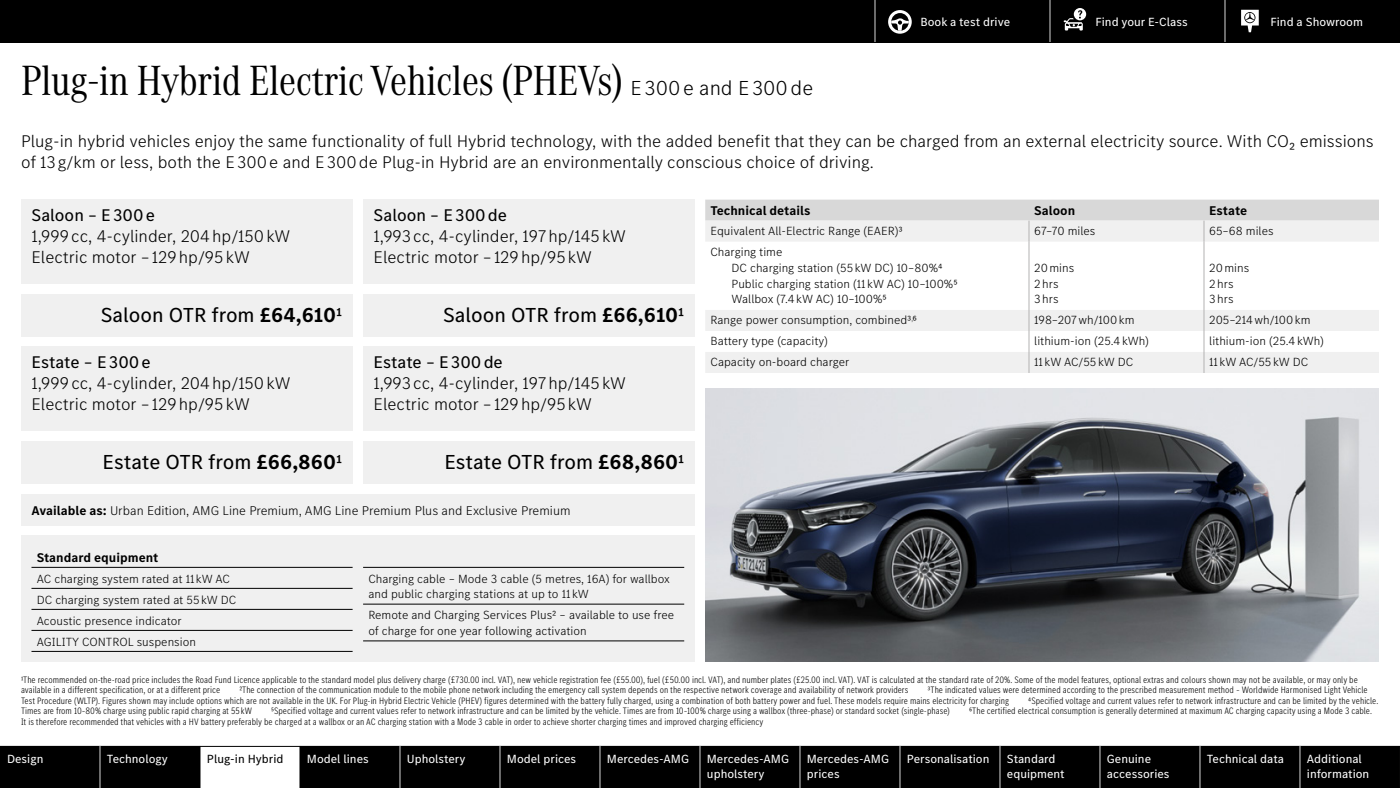
<style>
.page{position:relative;width:1400px;height:788px;background:#fff}
.page>*{position:absolute;margin:0;border:0;box-sizing:border-box;transform-origin:0 0}
.t1{font:43.75px "MB Corpo A Title Cond";color:#000}
.t2{font:21px "MB Corpo S Text";color:#000}
.t3{font:300 17.5px/21px "MB Corpo S Text";color:#000}
.t4{font:17.5px "MB Corpo S Text";color:#000}
.t5{font:300 13.12px "MB Corpo S Text";color:#000}
.t6{font:700 13.12px "MB Corpo S Text";color:#000}
.t7{font:300 12.25px/15.8px "MB Corpo S Text";color:#000}
.t8{font:12.25px/14.7px "MB Corpo S Text";color:#fff}
.t9{font:12.25px "MB Corpo S Text";color:#000}
.t10{font:300 condensed 9.62px/10.5px "MB Corpo S Text";color:#000}
.s1{font-family:"MB Corpo S Text";font-weight:300;font-size:21px}
.s2{font-weight:700}
</style>
<div class="page">
<img style="left:705px;top:388px;width:674px;height:274px">
<div style="left:21px;top:200px;width:332px;height:84px;background:#f0f0f0"></div>
<div style="left:363px;top:294px;width:332px;height:42px;background:#f0f0f0"></div>
<div style="left:21px;top:536px;width:674px;height:126px;background:#f0f0f0"></div>
<hr style="left:31px;top:567px;width:322px;height:1px;background:#000">
<hr style="left:31px;top:588px;width:322px;height:1px;background:#000">
<hr style="left:31px;top:609px;width:322px;height:1px;background:#000">
<hr style="left:31px;top:630px;width:322px;height:1px;background:#000">
<hr style="left:31px;top:651px;width:322px;height:1px;background:#000">
<hr style="left:363px;top:640px;width:321px;height:1px;background:#000">
<hr style="left:363px;top:603px;width:321px;height:1px;background:#000">
<hr style="left:363px;top:567px;width:321px;height:1px;background:#000">
<svg style="left:705px;top:242px;width:674px;height:131px"></svg>
<hr style="left:1204px;top:242px;width:1px;height:68px;background:#b3b2b2">
<svg style="left:1204px;top:310px;width:1px;height:63px"></svg>
<svg style="left:705px;top:200px;width:674px;height:42px"></svg>
<hr style="left:1029px;top:242px;width:1px;height:68px;background:#b3b2b2">
<svg style="left:1029px;top:310px;width:1px;height:63px"></svg>
<div style="left:363px;top:441px;width:332px;height:42px;background:#f0f0f0"></div>
<div style="left:21px;top:494px;width:674px;height:31px;background:#f0f0f0"></div>
<div style="left:21px;top:346px;width:332px;height:84px;background:#f0f0f0"></div>
<div style="left:363px;top:200px;width:332px;height:84px;background:#f0f0f0"></div>
<div style="left:21px;top:294px;width:332px;height:42px;background:#f0f0f0"></div>
<div style="left:363px;top:346px;width:332px;height:84px;background:#f0f0f0"></div>
<div style="left:21px;top:441px;width:332px;height:42px;background:#f0f0f0"></div>
<div style="left:0;top:0;width:1400px;height:42px;background:#000"></div>
<svg style="left:875px;top:0;width:384px;height:42px"></svg>
<svg style="left:0;top:746px;width:1400px;height:42px;background:#121212"></svg>
<hr style="left:600px;top:746px;width:1px;height:42px;background:#d8d8d8">
<hr style="left:700px;top:746px;width:1px;height:42px;background:#d8d8d8">
<hr style="left:800px;top:746px;width:1px;height:42px;background:#d8d8d8">
<hr style="left:900px;top:746px;width:1px;height:42px;background:#d8d8d8">
<hr style="left:1100px;top:746px;width:1px;height:42px;background:#d8d8d8">
<hr style="left:1200px;top:746px;width:1px;height:42px;background:#d8d8d8">
<hr style="left:100px;top:746px;width:1px;height:42px;background:#d8d8d8">
<hr style="left:200px;top:746px;width:1px;height:42px;background:#000">
<hr style="left:300px;top:746px;width:1px;height:42px;background:#000">
<hr style="left:400px;top:746px;width:1px;height:42px;background:#d8d8d8">
<hr style="left:500px;top:746px;width:1px;height:42px;background:#d8d8d8">
<hr style="left:1000px;top:746px;width:1px;height:42px;background:#d8d8d8">
<hr style="left:1300px;top:746px;width:1px;height:42px;background:#d8d8d8">
<p class="t8" style="left:920px;top:14px;width:91px">Book a test drive</p>
<p class="t8" style="left:1096px;top:14px;width:94px">Find your E-Class</p>
<p class="t8" style="left:1271px;top:14px;width:94px">Find a Showroom</p>
<h1 class="t1" style="left:21px;top:51px;width:794px">Plug-in Hybrid Electric Vehicles (PHEVs) <span class="s1">E 300 e and E 300 de</span></h1>
<p class="t3" style="left:21px;top:130px;width:1354px">Plug-in hybrid vehicles enjoy the same functionality of full Hybrid technology, with the added benefit that they can be charged from an external electricity source. With CO₂ emissions of 13 g/km or less, both the E 300 e and E 300 de Plug-in Hybrid are an environmentally conscious choice of driving.</p>
<h3 class="t4" style="left:32px;top:203px;width:125px">Saloon – E 300 e</h3>
<h3 class="t3" style="left:32px;top:224px;width:260px">1,999 cc, 4-cylinder, 204 hp/150 kW<br>Electric motor – 129 hp/95 kW</h3>
<h3 class="t6" style="left:710px;top:202px;width:101px">Technical details</h3>
<h3 class="t6" style="left:1034px;top:202px;width:42px">Saloon</h3>
<h3 class="t6" style="left:1209px;top:202px;width:39px">Estate</h3>
<p class="t7" style="left:710px;top:222px;width:194px">Equivalent All-Electric Range (EAER)³</p>
<p class="t7" style="left:1034px;top:222px;width:63px">67–70 miles</p>
<p class="t7" style="left:1209px;top:222px;width:66px">65–68 miles</p>
<p class="t7" style="left:732px;top:243px;width:228px;text-indent:-21px">Charging time<br>DC charging station (55 kW DC) 10–80%⁴<br>Public charging station (11 kW AC) 10–100%⁵<br>Wallbox (7.4 kW AC) 10–100%⁵</p>
<h3 class="t4" style="left:374px;top:203px;width:135px">Saloon – E 300 de</h3>
<h3 class="t3" style="left:374px;top:224px;width:254px">1,993 cc, 4-cylinder, 197 hp/145 kW<br>Electric motor – 129 hp/95 kW</h3>
<p class="t7" style="left:1034px;top:259px;width:42px">20 mins<br>2 hrs<br>3 hrs</p>
<p class="t7" style="left:1209px;top:259px;width:42px">20 mins<br>2 hrs<br>3 hrs</p>
<h2 class="t2" style="left:101px;top:301px;width:243px">Saloon OTR from <span class="s2">£64,610</span>¹</h2>
<h2 class="t2" style="left:443px;top:301px;width:243px">Saloon OTR from <span class="s2">£66,610</span>¹</h2>
<p class="t7" style="left:711px;top:312px;width:208px">Range power consumption, combined³<sup>,</sup>⁶</p>
<p class="t7" style="left:1034px;top:312px;width:102px">198–207 wh/100 km</p>
<p class="t7" style="left:1209px;top:312px;width:103px">205–214 wh/100 km</p>
<p class="t7" style="left:711px;top:333px;width:119px">Battery type (capacity)</p>
<p class="t7" style="left:1034px;top:333px;width:116px">lithium-ion (25.4 kWh)</p>
<p class="t7" style="left:1209px;top:333px;width:116px">lithium-ion (25.4 kWh)</p>
<p class="t7" style="left:711px;top:354px;width:140px">Capacity on-board charger</p>
<p class="t7" style="left:1034px;top:354px;width:100px">11 kW AC/55 kW DC</p>
<p class="t7" style="left:1209px;top:354px;width:100px">11 kW AC/55 kW DC</p>
<h3 class="t4" style="left:374px;top:350px;width:131px">Estate – E 300 de</h3>
<h3 class="t3" style="left:374px;top:371px;width:254px">1,993 cc, 4-cylinder, 197 hp/145 kW<br>Electric motor – 129 hp/95 kW</h3>
<h3 class="t4" style="left:32px;top:350px;width:121px">Estate – E 300 e</h3>
<h3 class="t3" style="left:32px;top:371px;width:260px">1,999 cc, 4-cylinder, 204 hp/150 kW<br>Electric motor – 129 hp/95 kW</h3>
<h2 class="t2" style="left:444px;top:448px;width:241px">Estate OTR from <span class="s2">£68,860</span>¹</h2>
<h3 class="t5" style="left:32px;top:501px;width:541px"><span class="s2">Available as:</span> Urban Edition, AMG Line Premium, AMG Line Premium Plus and Exclusive Premium</h3>
<h2 class="t2" style="left:103px;top:448px;width:241px">Estate OTR from <span class="s2">£66,860</span>¹</h2>
<h3 class="t6" style="left:37px;top:548px;width:123px">Standard equipment</h3>
<p class="t7" style="left:37px;top:567px;width:201px;line-height:21px">AC charging system rated at 11 kW AC<br>DC charging system rated at 55 kW DC<br>Acoustic presence indicator<br>AGILITY CONTROL suspension</p>
<p class="t7" style="left:368px;top:570px;width:303px">Charging cable – Mode 3 cable (5 metres, 16A) for wallbox and public charging stations at up to 11 kW</p>
<p class="t7" style="left:368px;top:607px;width:307px">Remote and Charging Services Plus² – available to use free of charge for one year following activation</p>
<p class="t10" style="left:21px;top:674px;width:1338px">¹The recommended on-the-road price includes the Road Fund Licence applicable to the standard model plus delivery charge (£730.00 incl. VAT), new vehicle registration fee (£55.00), fuel (£50.00 incl. VAT), and number plates (£25.00 incl. VAT). VAT is calculated at the standard rate of 20%. Some of the model features, optional extras and colours shown may not be available, or may only be available in a different specification, or at a different price</p>
<p class="t10" style="left:239px;top:684px;width:671px">²The connection of the communication module to the mobile phone network including the emergency call system depends on the respective network coverage and availability of network providers</p>
<p class="t10" style="left:21px;top:684px;width:1348px;text-indent:907px">³The indicated values were determined according to the prescribed measurement method – Worldwide Harmonised Light Vehicle<br>Test Procedure (WLTP). Figures shown may include options which are not available in the UK. For Plug-in Hybrid Electric Vehicle (PHEV) figures determined with the battery fully charged, using a combination of both battery power and fuel. These models require mains electricity for charging</p>
<p class="t10" style="left:1028px;top:695px;width:352px">⁴Specified voltage and current values refer to network infrastructure and can be limited by the vehicle.</p>
<p class="t10" style="left:21px;top:705px;width:233px">Times are from 10–80% charge using public rapid charging at 55 kW</p>
<p class="t10" style="left:271px;top:705px;width:680px">⁵Specified voltage and current values refer to network infrastructure and can be limited by the vehicle. Times are from 10–100% charge using a wallbox (three-phase) or standard socket (single-phase)</p>
<p class="t10" style="left:969px;top:705px;width:404px">⁶The certified electrical consumption is generally determined at maximum AC charging capacity using a Mode 3 cable.</p>
<p class="t10" style="left:21px;top:716px;width:744px">It is therefore recommended that vehicles with a HV battery preferably be charged at a wallbox or an AC charging station with a Mode 3 cable in order to achieve shorter charging times and improved charging efficiency</p>
<p class="t8" style="left:7px;top:751px;width:38px">Design</p>
<p class="t8" style="left:107px;top:751px;width:62px">Technology</p>
<p class="t9" style="left:207px;top:750px;width:78px">Plug-in Hybrid</p>
<p class="t8" style="left:307px;top:751px;width:63px">Model lines</p>
<p class="t8" style="left:407px;top:751px;width:60px">Upholstery</p>
<p class="t8" style="left:507px;top:751px;width:71px">Model prices</p>
<p class="t8" style="left:607px;top:751px;width:84px">Mercedes-AMG</p>
<p class="t8" style="left:707px;top:751px;width:84px">Mercedes-AMG upholstery</p>
<p class="t8" style="left:807px;top:751px;width:84px">Mercedes-AMG prices</p>
<p class="t8" style="left:907px;top:751px;width:84px">Personalisation</p>
<p class="t8" style="left:1007px;top:751px;width:59px">Standard equipment</p>
<p class="t8" style="left:1107px;top:751px;width:64px">Genuine accessories</p>
<p class="t8" style="left:1207px;top:751px;width:79px">Technical data</p>
<p class="t8" style="left:1307px;top:751px;width:64px">Additional information</p>
</div>
